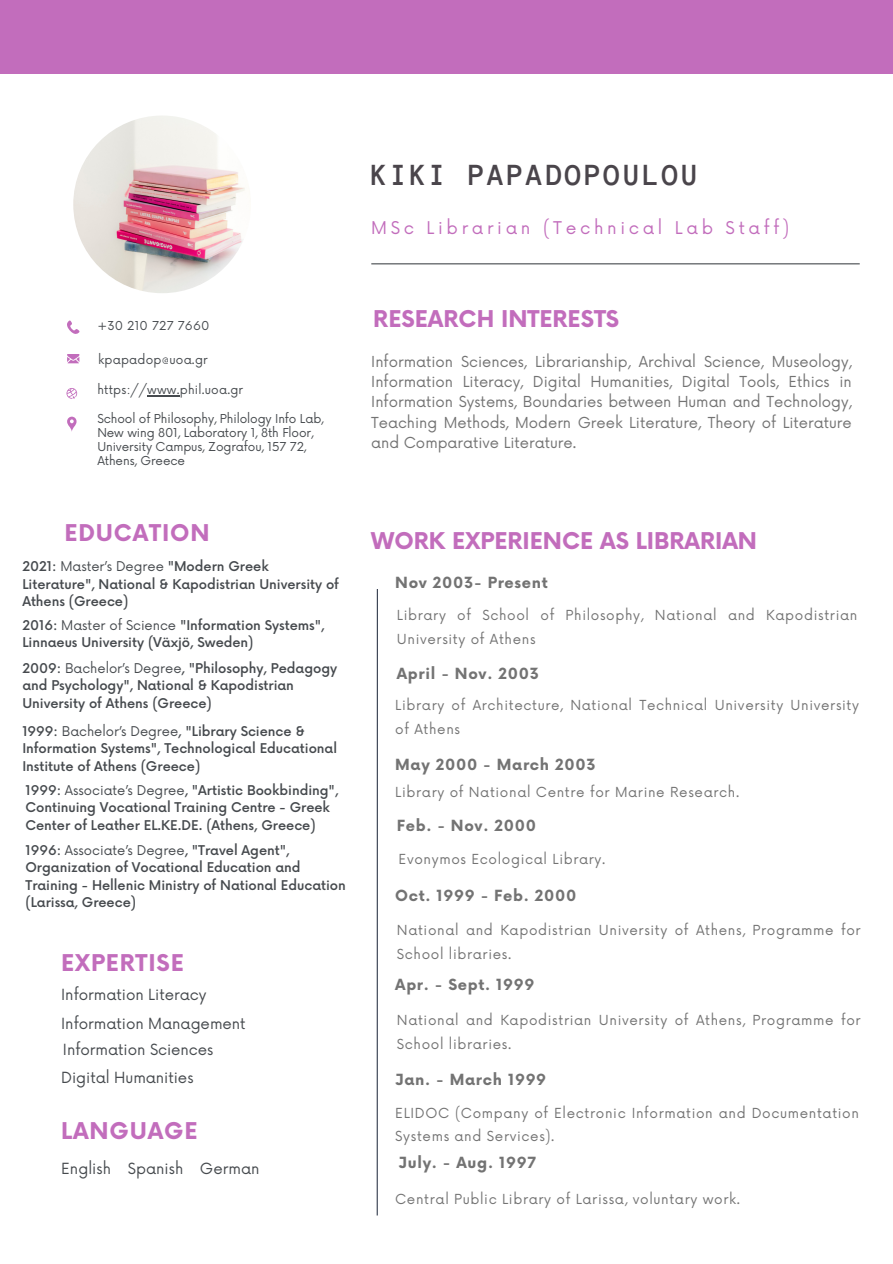
<style>
.page{position:relative;width:893px;height:1264px;background:#fff}
.page>*{position:absolute;margin:0;border:0;box-sizing:border-box;transform-origin:0 0}
.t1{font:700 31.5px "Anonymous Pro";letter-spacing:.07em;color:#4a454b}
.t2{font:700 22.5px "Now";color:#c26dbc}
.t3{font:700 22.5px "Now";letter-spacing:.04em;color:#c26dbc}
.t4{font:700 22.5px "Now";letter-spacing:.035em;color:#c26dbc}
.t5{font:17.1px "Now";letter-spacing:.215em;color:#c26dbc}
.t6{font:700 15px "Now";letter-spacing:.045em;color:#737373}
.t7{font:15px "Now";letter-spacing:-.005em;color:#464a4e}
.t8{font:14.7px/20.2px "Now";color:#737373;text-align:justify}
.t9{font:13.5px/23.7px "Now";letter-spacing:.05em;color:#737373}
.t10{font:500 13.05px/17.5px "Now";letter-spacing:-.005em;color:#464a4e}
.t11{font:12px/14px "Now";letter-spacing:-.01em;color:#464a4e}
.t12{font:12px "Now";letter-spacing:.015em;color:#464a4e}
.s1{font-weight:400}
</style>
<div class="page">
<div style="left:0;top:0;width:892px;height:73px;background:#c26dbc"></div>
<img style="left:73px;top:115px;width:178px;height:178px;border-radius:50%">
<svg style="left:67px;top:320px;width:12px;height:14px"></svg>
<svg style="left:66px;top:388px;width:11px;height:11px"></svg>
<svg style="left:67px;top:354px;width:12px;height:9px"></svg>
<svg style="left:67px;top:416px;width:10px;height:16px"></svg>
<hr style="left:371px;top:263px;width:488px;height:1px;background:#464a4e">
<hr style="left:376px;top:585px;width:2px;height:630px;background:#323b4c">
<div style="left:373px;top:581px;width:8px;height:8px;background:#fff;border-radius:50%"></div>
<hr style="left:147px;top:395px;width:33px;height:1px;background:#464a4e">
<p class="t1" style="left:371px;top:159px;width:329px">KIKI PAPADOPOULOU</p>
<p class="t5" style="left:371px;top:218px;width:419px">MSc Librarian (Technical Lab Staff)</p>
<p class="t12" style="left:97px;top:319px;width:114px">+30 210 727 7660</p>
<p class="t12" style="left:98px;top:353px;width:111px">kpapadop@uoa.gr</p>
<p class="t12" style="left:97px;top:383px;width:147px">https://www.phil.uoa.gr</p>
<p class="t11" style="left:97px;top:412px;width:228px">School of Philosophy, Philology Info Lab, New wing 801, Laboratory 1, 8th Floor, University Campus, Zografou, 157 72, Athens, Greece</p>
<h3 class="t3" style="left:64px;top:521px;width:147px">EDUCATION</h3>
<h1 class="t10" style="left:22px;top:558px;width:318px">2021: <span class="s1">Master’s Degree</span> "Modern Greek<br>Literature", National &amp; Kapodistrian University of<br>Athens (Greece)</h1>
<h5 class="t10" style="left:22px;top:617px;width:304px">2016: <span class="s1">Master of Science</span> "Information Systems",<br>Linnaeus University (Växjö, Sweden)</h5>
<h5 class="t10" style="left:22px;top:659px;width:316px">2009: <span class="s1">Bachelor’s Degree</span>, "Philosophy, Pedagogy and Psychology", National &amp; Kapodistrian<br>University of Athens (Greece)</h5>
<h2 class="t10" style="left:22px;top:723px;width:316px">1999: <span class="s1">Bachelor’s Degree</span>, "Library Science &amp;<br>Information Systems", Technological Educational<br>Institute of Athens (Greece)</h2>
<h5 class="t10" style="left:25px;top:782px;width:314px">1999: <span class="s1">Associate’s Degree</span>, "Artistic Bookbinding",<br>Continuing Vocational Training Centre - Greek<br>Center of Leather EL.KE.DE. (Athens, Greece)</h5>
<h2 class="t10" style="left:25px;top:842px;width:322px">1996: <span class="s1">Associate’s Degree</span>, "Travel Agent", Organization of Vocational Education and Training - Hellenic Ministry of National Education (Larissa, Greece)</h2>
<h2 class="t3" style="left:61px;top:950px;width:124px">EXPERTISE</h2>
<h5 class="t7" style="left:61px;top:985px;width:147px">Information Literacy</h5>
<h4 class="t7" style="left:61px;top:1014px;width:186px">Information Management</h4>
<h5 class="t7" style="left:63px;top:1040px;width:152px">Information Sciences</h5>
<h5 class="t7" style="left:61px;top:1069px;width:134px">Digital Humanities</h5>
<p class="t4" style="left:61px;top:1118px;width:138px">LANGUAGE</p>
<p class="t7" style="left:61px;top:1160px;width:51px">English</p>
<p class="t7" style="left:128px;top:1160px;width:57px">Spanish</p>
<h5 class="t7" style="left:200px;top:1160px;width:61px">German</h5>
<h5 class="t2" style="left:373px;top:307px;width:247px">RESEARCH INTERESTS</h5>
<h2 class="t8" style="left:371px;top:352px;width:482px">Information Sciences, Librarianship, Archival Science, Museology, Information Literacy, Digital Humanities, Digital Tools, Ethics in Information Systems, Boundaries between Human and Technology, Teaching Methods, Modern Greek Literature, Theory of Literature and Comparative Literature.</h2>
<p class="t2" style="left:371px;top:529px;width:387px">WORK EXPERIENCE AS LIBRARIAN</p>
<h2 class="t6" style="left:395px;top:574px;width:154px">Nov 2003- Present</h2>
<h5 class="t9" style="left:397px;top:604px;width:462px">Library of School of Philosophy, National and Kapodistrian<br>University of Athens</h5>
<h4 class="t6" style="left:397px;top:665px;width:143px">April - Nov. 2003</h4>
<h5 class="t9" style="left:395px;top:694px;width:465px">Library of Architecture, National Technical University University of Athens</h5>
<h4 class="t6" style="left:395px;top:756px;width:202px">May 2000 - March 2003</h4>
<h5 class="t9" style="left:395px;top:780px;width:345px">Library of National Centre for Marine Research.</h5>
<h4 class="t6" style="left:397px;top:817px;width:140px">Feb. - Nov. 2000</h4>
<h5 class="t9" style="left:398px;top:848px;width:208px">Evonymos Ecological Library.</h5>
<h4 class="t6" style="left:395px;top:887px;width:182px">Oct. 1999 - Feb. 2000</h4>
<h5 class="t9" style="left:397px;top:919px;width:465px">National and Kapodistrian University of Athens, Programme for<br>School libraries.</h5>
<h4 class="t6" style="left:395px;top:976px;width:141px">Apr. - Sept. 1999</h4>
<h5 class="t9" style="left:397px;top:1009px;width:465px">National and Kapodistrian University of Athens, Programme for<br>School libraries.</h5>
<h4 class="t6" style="left:395px;top:1071px;width:152px">Jan. - March 1999</h4>
<h5 class="t9" style="left:395px;top:1101px;width:465px">ELIDOC (Company of Electronic Information and Documentation<br>Systems and Services).</h5>
<h4 class="t6" style="left:398px;top:1154px;width:139px">July. - Aug. 1997</h4>
<h5 class="t9" style="left:395px;top:1188px;width:346px">Central Public Library of Larissa, voluntary work.</h5>
</div>
